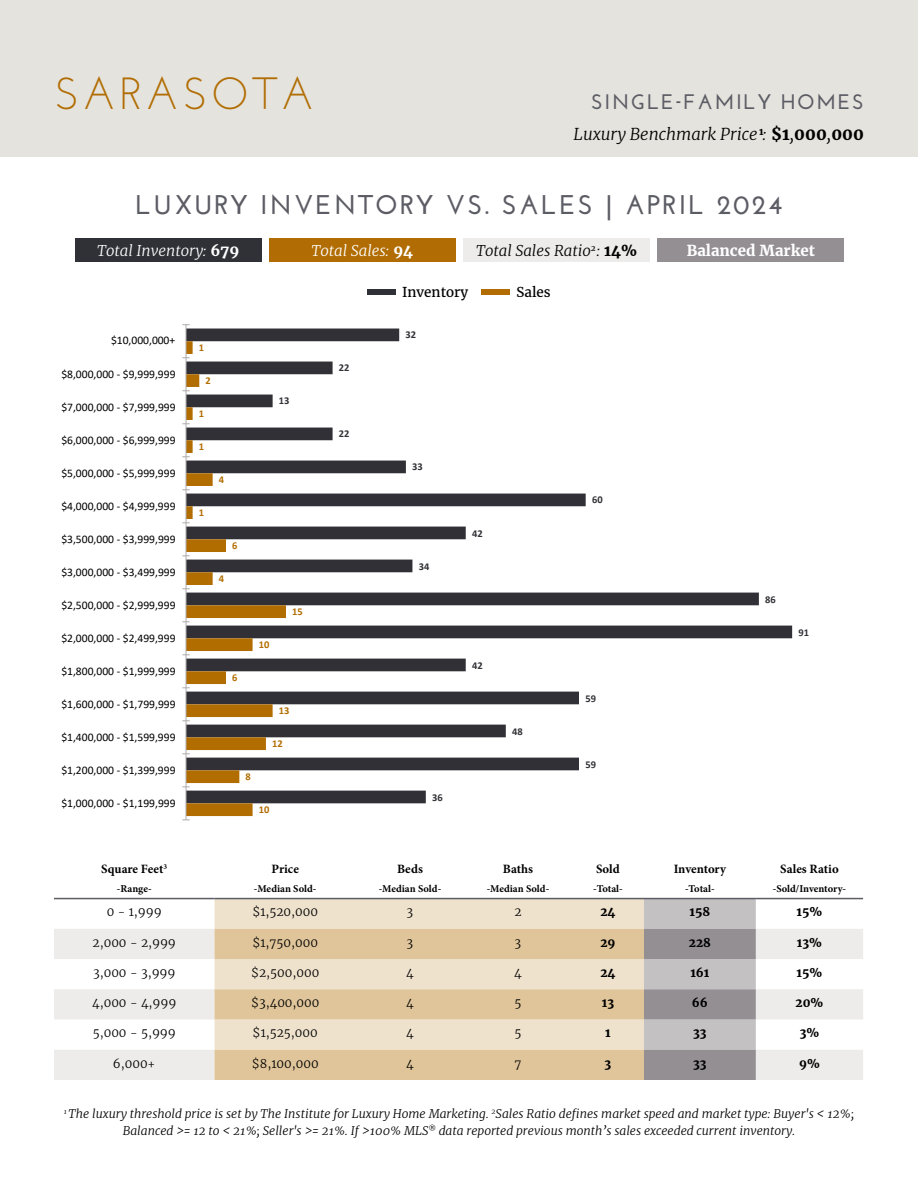
<style>
.page{position:relative;width:918px;height:1188px;background:#fff}
.page>*{position:absolute;margin:0;border:0;box-sizing:border-box;transform-origin:0 0}
.t1{font:45px "Josefin Sans";letter-spacing:.08em;color:#b16d03}
.t2{font:700 27px "Josefin Sans";letter-spacing:.08em;color:#5c5c65}
.t3{font:700 21px "Josefin Sans";letter-spacing:.08em;color:#5c5c65}
.t4{font:italic 300 16.5px "Merriweather";color:#000}
.t5{font:italic 300 15px "Merriweather";color:#fff}
.t6{font:italic 300 15px "Merriweather";color:#000}
.t7{font:700 15px "Merriweather";color:#fff}
.t8{font:13.5px "Merriweather";color:#000}
.t9{font:700 12.75px "Minion Pro";color:#000}
.t10{font:italic 300 12px/16.5px "Merriweather";color:#000;text-align:center}
.t11{font:300 12px "Merriweather";color:#000}
.t12{font:700 12px "Merriweather";color:#000}
.t13{font:11.55px "Calibri";color:#000}
.t14{font:700 10.5px "Minion Pro";color:#000}
.t15{font:700 10.5px "Calibri";color:#303036}
.t16{font:700 10.5px "Calibri";color:#b26d01}
.s1{font-weight:700;font-style:normal}
</style>
<div class="page">
<div style="left:0;top:0;width:918px;height:158px;background:#e5e3dd"></div>
<div style="left:215px;top:899px;width:429px;height:30px;background:#efe2cd"></div>
<svg style="left:54px;top:929px;width:809px;height:151px;fill:#edecea"></svg>
<svg style="left:215px;top:929px;width:429px;height:151px;background:#e6d0ae"></svg>
<svg style="left:644px;top:899px;width:112px;height:181px;background:#aca8ab"></svg>
<hr style="left:54px;top:898px;width:161px;height:1px;background:#5c5c65">
<hr style="left:215px;top:898px;width:141px;height:1px;background:#5c5c65">
<hr style="left:356px;top:898px;width:108px;height:1px;background:#5c5c65">
<hr style="left:464px;top:898px;width:108px;height:1px;background:#5c5c65">
<hr style="left:572px;top:898px;width:72px;height:1px;background:#5c5c65">
<hr style="left:644px;top:898px;width:112px;height:1px;background:#5c5c65">
<hr style="left:756px;top:898px;width:107px;height:1px;background:#5c5c65">
<svg style="left:187px;top:329px;width:605px;height:474px"></svg>
<svg style="left:187px;top:341px;width:99px;height:475px"></svg>
<hr style="left:186px;top:325px;width:1px;height:495px;background:#afabab">
<div style="left:367px;top:289px;width:29px;height:5px;background:#303037"></div>
<div style="left:482px;top:289px;width:28px;height:5px;background:#b16d03"></div>
<div style="left:657px;top:238px;width:187px;height:24px;background:#948f93"></div>
<div style="left:75px;top:238px;width:187px;height:24px;background:#303037"></div>
<div style="left:269px;top:238px;width:187px;height:24px;background:#b16d03"></div>
<div style="left:463px;top:238px;width:187px;height:24px;background:#edecea"></div>
<h1 class="t1" style="left:54px;top:65px;width:262px">SARASOTA</h1>
<h3 class="t3" style="left:591px;top:89px;width:274px">SINGLE-FAMILY HOMES</h3>
<h3 class="t4" style="left:574px;top:122px;width:292px">Luxury Benchmark Price <sup>1</sup>: <span class="s1">$1</span>,<span class="s1">000</span>,<span class="s1">000</span></h3>
<h2 class="t2" style="left:136px;top:188px;width:648px">LUXURY INVENTORY VS. SALES | APRIL 2024</h2>
<p class="t5" style="left:97px;top:240px;width:144px">Total Inventory: <span class="s1">679</span></p>
<p class="t5" style="left:312px;top:240px;width:103px">Total Sales: <span class="s1">94</span></p>
<p class="t6" style="left:476px;top:240px;width:162px">Total Sales Ratio<sup>2</sup> : <span class="s1">14%</span></p>
<p class="t7" style="left:687px;top:241px;width:130px">Balanced Market</p>
<p class="t13" style="left:111px;top:333px;width:66px">$10,000,000+</p>
<p class="t13" style="left:61px;top:366px;width:116px">$8,000,000 - $9,999,999</p>
<p class="t13" style="left:61px;top:399px;width:116px">$7,000,000 - $7,999,999</p>
<p class="t13" style="left:61px;top:432px;width:116px">$6,000,000 - $6,999,999</p>
<p class="t13" style="left:61px;top:465px;width:116px">$5,000,000 - $5,999,999</p>
<p class="t13" style="left:61px;top:498px;width:116px">$4,000,000 - $4,999,999</p>
<p class="t13" style="left:61px;top:531px;width:116px">$3,500,000 - $3,999,999</p>
<p class="t13" style="left:61px;top:564px;width:116px">$3,000,000 - $3,499,999</p>
<p class="t13" style="left:61px;top:597px;width:116px">$2,500,000 - $2,999,999</p>
<p class="t13" style="left:61px;top:630px;width:116px">$2,000,000 - $2,499,999</p>
<p class="t13" style="left:61px;top:663px;width:116px">$1,800,000 - $1,999,999</p>
<p class="t13" style="left:61px;top:696px;width:116px">$1,600,000 - $1,799,999</p>
<p class="t13" style="left:61px;top:729px;width:116px">$1,400,000 - $1,599,999</p>
<p class="t13" style="left:61px;top:762px;width:116px">$1,200,000 - $1,399,999</p>
<p class="t13" style="left:61px;top:795px;width:116px">$1,000,000 - $1,199,999</p>
<p class="t9" style="left:101px;top:860px;width:67px">Square Feet<sup>3</sup></p>
<p class="t14" style="left:117px;top:882px;width:36px">-Range-</p>
<p class="t16" style="left:199px;top:340px;width:7px">1</p>
<p class="t16" style="left:206px;top:373px;width:7px">2</p>
<p class="t16" style="left:199px;top:406px;width:7px">1</p>
<p class="t16" style="left:199px;top:439px;width:7px">1</p>
<p class="t15" style="left:279px;top:394px;width:12px">13</p>
<p class="t16" style="left:199px;top:505px;width:7px">1</p>
<p class="t16" style="left:219px;top:472px;width:7px">4</p>
<p class="t16" style="left:232px;top:538px;width:7px">6</p>
<p class="t16" style="left:219px;top:571px;width:7px">4</p>
<p class="t16" style="left:232px;top:670px;width:7px">6</p>
<p class="t16" style="left:259px;top:637px;width:12px">10</p>
<p class="t16" style="left:292px;top:604px;width:12px">15</p>
<p class="t16" style="left:279px;top:703px;width:12px">13</p>
<p class="t16" style="left:272px;top:736px;width:12px">12</p>
<p class="t16" style="left:246px;top:769px;width:7px">8</p>
<p class="t16" style="left:259px;top:803px;width:12px">10</p>
<p class="t9" style="left:272px;top:860px;width:29px">Price</p>
<p class="t14" style="left:254px;top:882px;width:64px">-Median Sold-</p>
<p class="t15" style="left:339px;top:360px;width:12px">22</p>
<p class="t15" style="left:339px;top:427px;width:12px">22</p>
<p class="t8" style="left:402px;top:284px;width:68px">Inventory</p>
<p class="t8" style="left:516px;top:284px;width:36px">Sales</p>
<p class="t15" style="left:406px;top:327px;width:12px">32</p>
<p class="t15" style="left:412px;top:460px;width:12px">33</p>
<p class="t15" style="left:419px;top:559px;width:12px">34</p>
<p class="t15" style="left:472px;top:526px;width:12px">42</p>
<p class="t15" style="left:432px;top:790px;width:12px">36</p>
<p class="t9" style="left:397px;top:860px;width:27px">Beds</p>
<p class="t14" style="left:379px;top:882px;width:64px">-Median Sold-</p>
<p class="t15" style="left:472px;top:658px;width:12px">42</p>
<p class="t15" style="left:512px;top:724px;width:12px">48</p>
<p class="t9" style="left:503px;top:860px;width:32px">Baths</p>
<p class="t14" style="left:487px;top:882px;width:64px">-Median Sold-</p>
<p class="t15" style="left:592px;top:493px;width:12px">60</p>
<p class="t15" style="left:585px;top:691px;width:12px">59</p>
<p class="t15" style="left:585px;top:757px;width:12px">59</p>
<p class="t9" style="left:596px;top:860px;width:25px">Sold</p>
<p class="t14" style="left:593px;top:882px;width:31px">-Total-</p>
<p class="t15" style="left:765px;top:592px;width:12px">86</p>
<p class="t15" style="left:799px;top:625px;width:12px">91</p>
<p class="t9" style="left:674px;top:860px;width:54px">Inventory</p>
<p class="t14" style="left:685px;top:882px;width:31px">-Total-</p>
<p class="t9" style="left:780px;top:860px;width:60px">Sales Ratio</p>
<p class="t14" style="left:773px;top:882px;width:75px">-Sold/Inventory-</p>
<p class="t11" style="left:107px;top:905px;width:56px">0 - 1,999</p>
<p class="t11" style="left:252px;top:905px;width:67px">$1,520,000</p>
<p class="t11" style="left:407px;top:905px;width:8px">3</p>
<p class="t11" style="left:514px;top:905px;width:9px">2</p>
<p class="t12" style="left:600px;top:905px;width:17px">24</p>
<p class="t12" style="left:690px;top:905px;width:22px">158</p>
<p class="t12" style="left:797px;top:905px;width:27px">15%</p>
<p class="t11" style="left:93px;top:935px;width:85px">2,000 - 2,999</p>
<p class="t11" style="left:252px;top:935px;width:67px">$1,750,000</p>
<p class="t11" style="left:407px;top:935px;width:8px">3</p>
<p class="t11" style="left:515px;top:935px;width:8px">3</p>
<p class="t12" style="left:600px;top:935px;width:17px">29</p>
<p class="t12" style="left:689px;top:935px;width:24px">228</p>
<p class="t12" style="left:797px;top:935px;width:27px">13%</p>
<p class="t11" style="left:93px;top:965px;width:84px">3,000 - 3,999</p>
<p class="t11" style="left:251px;top:965px;width:70px">$2,500,000</p>
<p class="t11" style="left:406px;top:965px;width:9px">4</p>
<p class="t11" style="left:514px;top:965px;width:9px">4</p>
<p class="t12" style="left:600px;top:965px;width:17px">24</p>
<p class="t12" style="left:690px;top:965px;width:21px">161</p>
<p class="t12" style="left:797px;top:965px;width:27px">15%</p>
<p class="t11" style="left:92px;top:995px;width:86px">4,000 - 4,999</p>
<p class="t11" style="left:251px;top:995px;width:70px">$3,400,000</p>
<p class="t11" style="left:406px;top:995px;width:9px">4</p>
<p class="t11" style="left:514px;top:995px;width:8px">5</p>
<p class="t12" style="left:602px;top:995px;width:14px">13</p>
<p class="t12" style="left:692px;top:995px;width:18px">66</p>
<p class="t12" style="left:795px;top:995px;width:29px">20%</p>
<p class="t11" style="left:93px;top:1026px;width:85px">5,000 - 5,999</p>
<p class="t11" style="left:253px;top:1026px;width:67px">$1,525,000</p>
<p class="t11" style="left:406px;top:1026px;width:9px">4</p>
<p class="t11" style="left:514px;top:1026px;width:8px">5</p>
<p class="t12" style="left:605px;top:1026px;width:7px">1</p>
<p class="t12" style="left:693px;top:1026px;width:15px">33</p>
<p class="t12" style="left:800px;top:1026px;width:21px">3%</p>
<p class="t11" style="left:113px;top:1056px;width:44px">6,000+</p>
<p class="t11" style="left:252px;top:1056px;width:68px">$8,100,000</p>
<p class="t11" style="left:406px;top:1056px;width:9px">4</p>
<p class="t11" style="left:514px;top:1056px;width:9px">7</p>
<p class="t12" style="left:605px;top:1056px;width:8px">3</p>
<p class="t12" style="left:693px;top:1056px;width:15px">33</p>
<p class="t12" style="left:799px;top:1056px;width:22px">9%</p>
<p class="t10" style="left:64px;top:1105px;width:792px"><sup>1</sup> The luxury threshold price is set by The Institute for Luxury Home Marketing. <sup>2</sup>Sales Ratio defines market speed and market type: Buyer's &lt; 12%;<br>Balanced &gt;= 12 to &lt; 21%; Seller's &gt;= 21%. If &gt;100% MLS<sup>®</sup> data reported previous month’s sales exceeded current inventory.</p>
</div>
